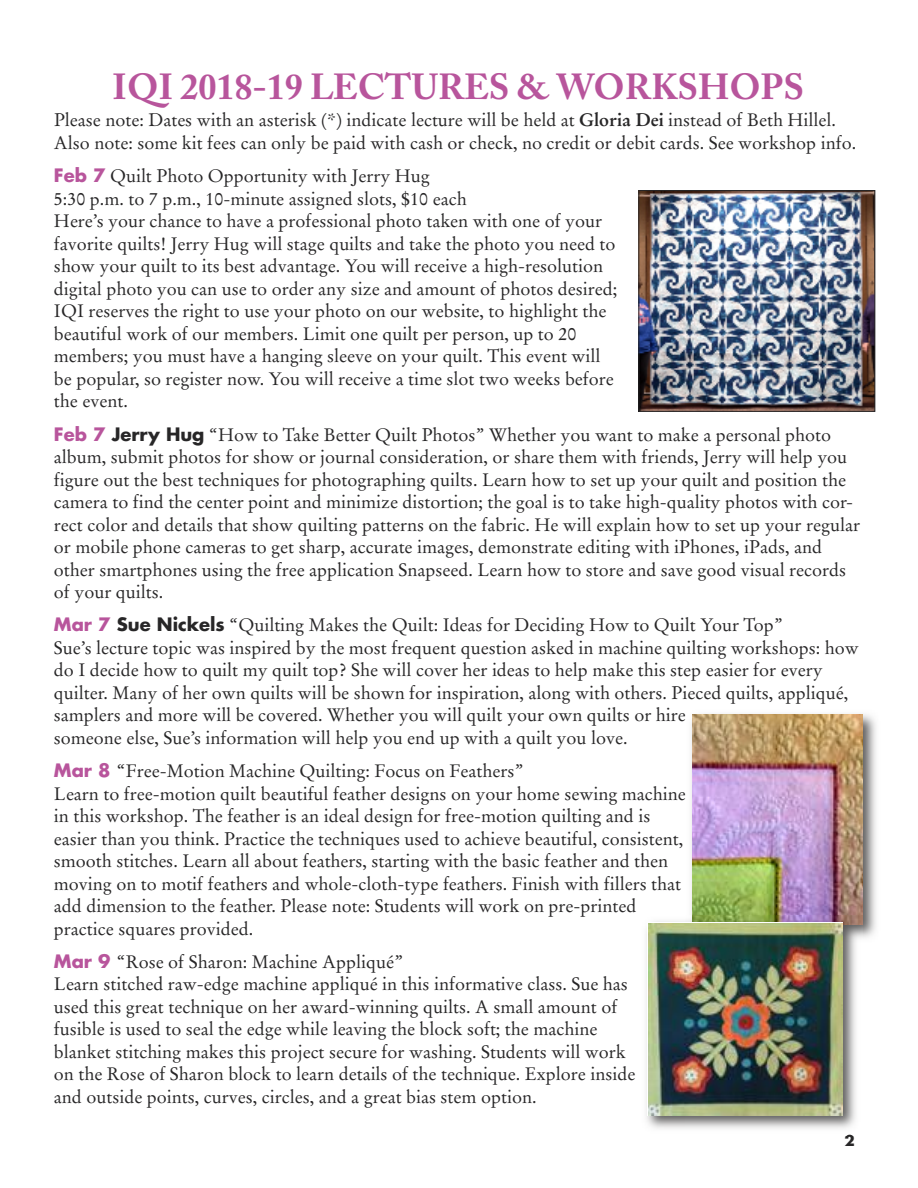
<style>
.page{position:relative;width:918px;height:1188px;background:#fff}
.page>*{position:absolute;margin:0;border:0;box-sizing:border-box;transform-origin:0 0}
.t1{font:700 36px "Adobe Caslon";color:#b8559c}
.t2{font:18px/22.5px "Stempel Garamond";color:#272627}
.t3{font:700 15px "Futura";color:#272627}
.s1{font-weight:700}
.s2{font-family:"Futura";font-weight:700;color:#b8559c}
.s3{font-family:"Futura";font-weight:700}
</style>
<div class="page">
<img style="left:640px;top:192px;width:233px;height:218px">
<div style="left:638px;top:190px;width:237px;height:222px;border:1px solid #272627"></div>
<img style="left:691px;top:714px;width:185px;height:224px">
<img style="left:692px;top:715px;width:170px;height:229px">
<img style="left:646px;top:920px;width:40px;height:209px">
<img style="left:686px;top:944px;width:170px;height:191px">
<img style="left:686px;top:915px;width:6px;height:7px">
<img style="left:692px;top:915px;width:170px;height:10px">
<img style="left:649px;top:923px;width:194px;height:193px">
<h1 class="t1" style="left:112px;top:73px;width:694px">IQI 2018-19 LECTURES &amp; WORKSHOPS</h1>
<p class="t2" style="left:54px;top:110px;width:804px">Please note: Dates with an asterisk (*) indicate lecture will be held at <span class="s1">Gloria Dei</span> instead of Beth Hillel.<br>Also note: some kit fees can only be paid with cash or check, no credit or debit cards. See workshop info.</p>
<p class="t2" style="left:54px;top:166px;width:565px"><span class="s2">Feb 7</span> Quilt Photo Opportunity with Jerry Hug<br>5:30 p.m. to 7 p.m., 10-minute assigned slots, $10 each<br>Here’s your chance to have a professional photo taken with one of your favorite quilts! Jerry Hug will stage quilts and take the photo you need to show your quilt to its best advantage. You will receive a high-resolution digital photo you can use to order any size and amount of photos desired; IQI reserves the right to use your photo on our website, to highlight the beautiful work of our members. Limit one quilt per person, up to 20 members; you must have a hanging sleeve on your quilt. This event will be popular, so register now. You will receive a time slot two weeks before the event.</p>
<p class="t2" style="left:54px;top:425px;width:808px"><span class="s2">Feb 7</span> <span class="s3">Jerry Hug</span> “How to Take Better Quilt Photos” Whether you want to make a personal photo album, submit photos for show or journal consideration, or share them with friends, Jerry will help you figure out the best techniques for photographing quilts. Learn how to set up your quilt and position the camera to find the center point and minimize distortion; the goal is to take high-quality photos with cor&shy;rect color and details that show quilting patterns on the fabric. He will explain how to set up your regular or mobile phone cameras to get sharp, accurate images, demonstrate editing with iPhones, iPads, and other smartphones using the free application Snapseed. Learn how to store and save good visual records of your quilts.</p>
<p class="t2" style="left:54px;top:616px;width:806px"><span class="s2">Mar 7</span> <span class="s3">Sue Nickels</span> “Quilting Makes the Quilt: Ideas for Deciding How to Quilt Your Top”<br>Sue’s lecture topic was inspired by the most frequent question asked in machine quilting workshops: how do I decide how to quilt my quilt top? She will cover her ideas to help make this step easier for every quilter. Many of her own quilts will be shown for inspiration, along with others. Pieced quilts, appliqué, samplers and more will be covered. Whether you will quilt your own quilts or hire<br>someone else, Sue’s information will help you end up with a quilt you love.</p>
<p class="t2" style="left:54px;top:761px;width:633px"><span class="s2">Mar 8</span> “Free-Motion Machine Quilting: Focus on Feathers”<br>Learn to free-motion quilt beautiful feather designs on your home sewing machine in this workshop. The feather is an ideal design for free-motion quilting and is easier than you think. Practice the techniques used to achieve beautiful, consistent, smooth stitches. Learn all about feathers, starting with the basic feather and then moving on to motif feathers and whole-cloth-type feathers. Finish with fillers that add dimension to the feather. Please note: Students will work on pre-printed practice squares provided.</p>
<p class="t2" style="left:54px;top:952px;width:583px"><span class="s2">Mar 9</span> “Rose of Sharon: Machine Appliqué”<br>Learn stitched raw-edge machine appliqué in this informative class. Sue has used this great technique on her award-winning quilts. A small amount of fusible is used to seal the edge while leaving the block soft; the machine blanket stitching makes this project secure for washing. Students will work on the Rose of Sharon block to learn details of the technique. Explore inside and outside points, curves, circles, and a great bias stem option.</p>
<p class="t3" style="left:845px;top:1134px;width:12px">2</p>
</div>
